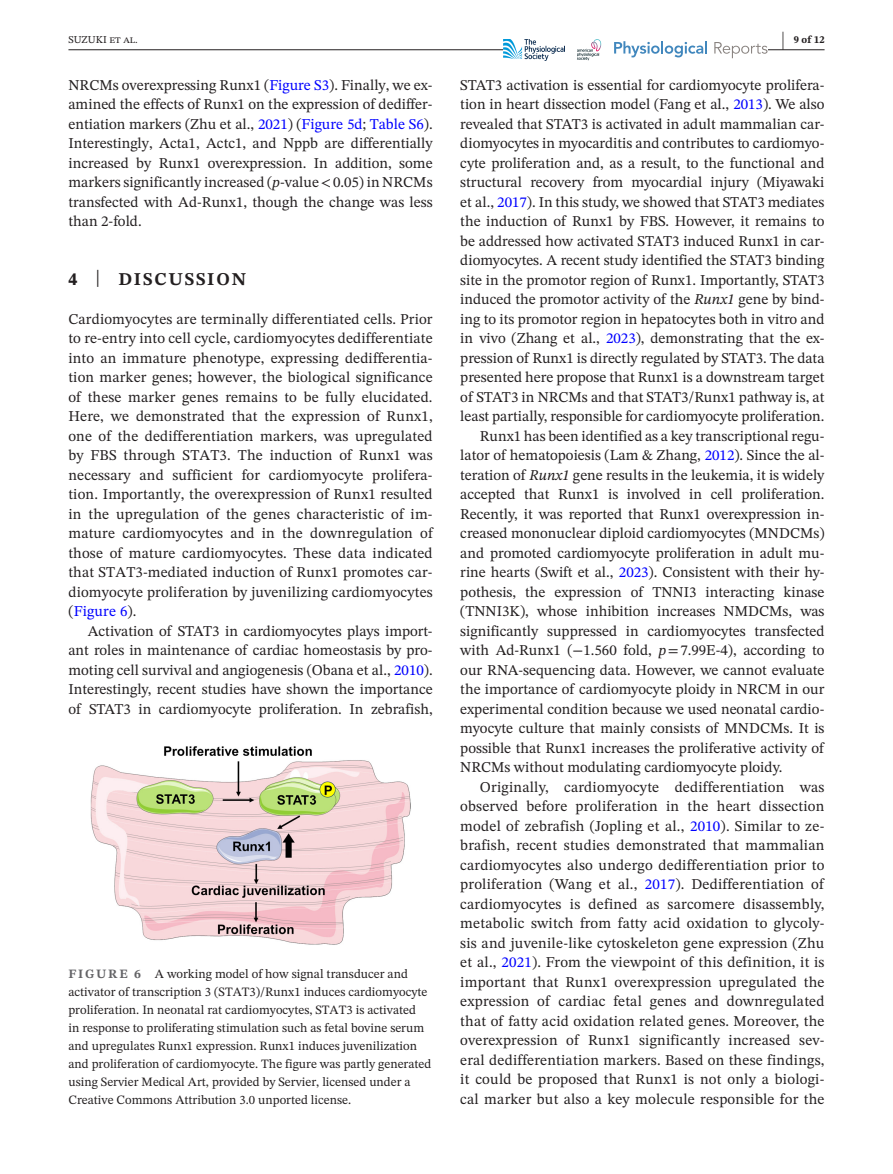
<style>
.page{position:relative;width:893px;height:1174px;background:#fff}
.page>*{position:absolute;margin:0;border:0;box-sizing:border-box;transform-origin:0 0}
.t1{font:700 21px "STIX Two Text";color:#231f20;scale:.42 1}
.t2{font:700 18px "STIX Two Text";letter-spacing:.1em;color:#231f20}
.t3{font:15px/19.5px "STIX Two Text";color:#231f20;text-align:justify}
.t4{font:12.75px/18px "STIX Two Text";color:#231f20}
.t5{font:10.5px "STIX Two Text";color:#231f20}
.t6{font:700 10.5px "STIX Two Text";color:#231f20}
.s1{color:#00f}
.s2{font-style:italic}
.s3{font-family:"STIX"}
.s4{font-weight:400;font-size:23.7px}
.s5{font-weight:700;color:#636366}
</style>
<div class="page">
<hr style="left:68px;top:49px;width:756px;height:1px;background:#231f20">
<div style="left:503px;top:39px;width:264px;height:21px;background:#fff"></div>
<svg style="left:577px;top:39px;width:24px;height:21px"></svg>
<img style="left:503px;top:39px;width:62px;height:21px">
<svg style="left:614px;top:41px;width:93px;height:16px"></svg>
<svg style="left:714px;top:42px;width:53px;height:16px"></svg>
<img style="left:90px;top:746px;width:321px;height:199px">
<h1 class="t1" style="left:782px;top:24px;width:8px">|</h1>
<p class="t5" style="left:68px;top:32px;width:71px">SUZUKI et al.</p>
<p class="t6" style="left:794px;top:32px;width:32px">9 of 12</p>
<p class="t3" style="left:68px;top:75px;width:366px">NRCMs overexpressing Runx1 (<span class="s1">Figure S3</span>). Finally, we ex&shy;amined the effects of Runx1 on the expression of dediffer&shy;entiation markers (Zhu et al., <span class="s1">2021</span>) (<span class="s1">Figure 5d</span>; <span class="s1">Table S6</span>).<br>Interestingly, Acta1, Actc1, and Nppb are differentially increased by Runx1 overexpression. In addition, some markers significantly increased (<span class="s2">p</span>-value<span class="s3">&lt;</span>0.05) in NRCMs transfected with Ad-Runx1, though the change was less than 2-fold.</p>
<p class="t3" style="left:460px;top:75px;width:366px">STAT3 activation is essential for cardiomyocyte prolifera-</p>
<p class="t3" style="left:460px;top:94px;width:366px">tion in heart dissection model (Fang et al., <span class="s1">2013</span>). We also</p>
<p class="t3" style="left:460px;top:114px;width:366px">revealed that STAT3 is activated in adult mammalian car-</p>
<p class="t3" style="left:460px;top:133px;width:366px">diomyocytes in myocarditis and contributes to cardiomyo-</p>
<p class="t3" style="left:460px;top:153px;width:366px">cyte proliferation and, as a result, to the functional and</p>
<p class="t3" style="left:460px;top:172px;width:366px">structural recovery from myocardial injury (Miyawaki</p>
<p class="t3" style="left:460px;top:192px;width:366px">et al., <span class="s1">2017</span>). In this study, we showed that STAT3 mediates</p>
<p class="t3" style="left:460px;top:211px;width:366px">the induction of Runx1 by FBS. However, it remains to</p>
<p class="t3" style="left:460px;top:231px;width:366px">be addressed how activated STAT3 induced Runx1 in car-</p>
<p class="t3" style="left:460px;top:250px;width:366px">diomyocytes. A recent study identified the STAT3 binding</p>
<p class="t3" style="left:460px;top:270px;width:366px">site in the promotor region of Runx1. Importantly, STAT3</p>
<p class="t3" style="left:460px;top:289px;width:366px">induced the promotor activity of the <span class="s2">Runx1</span> gene by bind-</p>
<p class="t3" style="left:460px;top:309px;width:366px">ing to its promotor region in hepatocytes both in vitro and</p>
<p class="t3" style="left:460px;top:328px;width:366px">in vivo (Zhang et al., <span class="s1">2023</span>), demonstrating that the ex-</p>
<p class="t3" style="left:460px;top:348px;width:366px">pression of Runx1 is directly regulated by STAT3. The data</p>
<p class="t3" style="left:460px;top:367px;width:366px">presented here propose that Runx1 is a downstream target</p>
<p class="t3" style="left:460px;top:387px;width:366px">of STAT3 in NRCMs and that STAT3/Runx1 pathway is, at</p>
<p class="t3" style="left:460px;top:406px;width:366px">least partially, responsible for cardiomyocyte proliferation.</p>
<p class="t3" style="left:480px;top:426px;width:346px">Runx1 has been identified as a key transcriptional regu-</p>
<p class="t3" style="left:460px;top:445px;width:366px">lator of hematopoiesis (Lam &amp; Zhang, <span class="s1">2012</span>). Since the al-</p>
<p class="t3" style="left:460px;top:465px;width:366px">teration of <span class="s2">Runx1</span> gene results in the leukemia, it is widely</p>
<p class="t3" style="left:460px;top:484px;width:366px">accepted that Runx1 is involved in cell proliferation.</p>
<p class="t3" style="left:460px;top:504px;width:366px">Recently, it was reported that Runx1 overexpression in-</p>
<p class="t3" style="left:460px;top:523px;width:366px">creased mononuclear diploid cardiomyocytes (MNDCMs)</p>
<p class="t3" style="left:460px;top:543px;width:366px">and promoted cardiomyocyte proliferation in adult mu-</p>
<p class="t3" style="left:460px;top:562px;width:366px">rine hearts (Swift et al., <span class="s1">2023</span>). Consistent with their hy-</p>
<p class="t3" style="left:460px;top:582px;width:366px">pothesis, the expression of TNNI3 interacting kinase</p>
<p class="t3" style="left:460px;top:601px;width:366px">(TNNI3K), whose inhibition increases NMDCMs, was</p>
<p class="t3" style="left:460px;top:621px;width:366px">significantly suppressed in cardiomyocytes transfected</p>
<p class="t3" style="left:460px;top:640px;width:366px">with Ad-Runx1 (−1.560 fold, <span class="s2">p</span><span class="s3">=</span>7.99E-4), according to</p>
<p class="t3" style="left:460px;top:660px;width:366px">our RNA-sequencing data. However, we cannot evaluate</p>
<p class="t3" style="left:460px;top:679px;width:366px">the importance of cardiomyocyte ploidy in NRCM in our</p>
<p class="t3" style="left:460px;top:699px;width:366px">experimental condition because we used neonatal cardio-</p>
<p class="t3" style="left:460px;top:718px;width:366px">myocyte culture that mainly consists of MNDCMs. It is</p>
<p class="t3" style="left:460px;top:738px;width:365px">possible that Runx1 increases the proliferative activity of</p>
<p class="t3" style="left:460px;top:757px;width:324px">NRCMs without modulating cardiomyocyte ploidy.</p>
<p class="t3" style="left:480px;top:777px;width:346px">Originally, cardiomyocyte dedifferentiation was</p>
<p class="t3" style="left:460px;top:796px;width:366px">observed before proliferation in the heart dissection</p>
<p class="t3" style="left:460px;top:816px;width:366px">model of zebrafish (Jopling et al., <span class="s1">2010</span>). Similar to ze-</p>
<p class="t3" style="left:460px;top:835px;width:366px">brafish, recent studies demonstrated that mammalian</p>
<p class="t3" style="left:460px;top:855px;width:366px">cardiomyocytes also undergo dedifferentiation prior to</p>
<p class="t3" style="left:460px;top:874px;width:365px">proliferation (Wang et al., <span class="s1">2017</span>). Dedifferentiation of</p>
<p class="t3" style="left:460px;top:894px;width:366px">cardiomyocytes is defined as sarcomere disassembly,</p>
<p class="t3" style="left:460px;top:913px;width:366px">metabolic switch from fatty acid oxidation to glycoly-</p>
<p class="t3" style="left:460px;top:933px;width:366px">sis and juvenile-like cytoskeleton gene expression (Zhu</p>
<p class="t3" style="left:460px;top:952px;width:366px">et al., <span class="s1">2021</span>). From the viewpoint of this definition, it is</p>
<p class="t3" style="left:460px;top:972px;width:366px">important that Runx1 overexpression upregulated the</p>
<p class="t3" style="left:460px;top:991px;width:366px">expression of cardiac fetal genes and downregulated</p>
<p class="t3" style="left:460px;top:1011px;width:366px">that of fatty acid oxidation related genes. Moreover, the</p>
<p class="t3" style="left:460px;top:1030px;width:366px">overexpression of Runx1 significantly increased sev-</p>
<p class="t3" style="left:460px;top:1050px;width:366px">eral dedifferentiation markers. Based on these findings,</p>
<p class="t3" style="left:460px;top:1069px;width:366px">it could be proposed that Runx1 is not only a biologi-</p>
<p class="t3" style="left:460px;top:1089px;width:366px">cal marker but also a key molecule responsible for the</p>
<p class="t2" style="left:68px;top:266px;width:179px">4 <span class="s4">|</span> DISCUSSION</p>
<p class="t3" style="left:68px;top:309px;width:366px">Cardiomyocytes are terminally differentiated cells. Prior to re-entry into cell cycle, cardiomyocytes dedifferentiate into an immature phenotype, expressing dedifferentia&shy;tion marker genes; however, the biological significance of these marker genes remains to be fully elucidated.<br>Here, we demonstrated that the expression of Runx1, one of the dedifferentiation markers, was upregulated by FBS through STAT3. The induction of Runx1 was necessary and sufficient for cardiomyocyte prolifera&shy;tion. Importantly, the overexpression of Runx1 resulted in the upregulation of the genes characteristic of im&shy;mature cardiomyocytes and in the downregulation of those of mature cardiomyocytes. These data indicated that STAT3-mediated induction of Runx1 promotes car&shy;diomyocyte proliferation by juvenilizing cardiomyocytes (<span class="s1">Figure 6</span>).</p>
<p class="t3" style="left:68px;top:621px;width:366px;text-indent:20px">Activation of STAT3 in cardiomyocytes plays import&shy;ant roles in maintenance of cardiac homeostasis by pro&shy;moting cell survival and angiogenesis (Obana et al., <span class="s1">2010</span>).<br>Interestingly, recent studies have shown the importance of STAT3 in cardiomyocyte proliferation. In zebrafish,</p>
<p class="t4" style="left:68px;top:964px;width:364px"><span class="s5">FIGURE 6</span> A working model of how signal transducer and activator of transcription 3 (STAT3)/Runx1 induces cardiomyocyte proliferation. In neonatal rat cardiomyocytes, STAT3 is activated<br>in response to proliferating stimulation such as fetal bovine serum and upregulates Runx1 expression. Runx1 induces juvenilization and proliferation of cardiomyocyte. The figure was partly generated using Servier Medical Art, provided by Servier, licensed under a Creative Commons Attribution 3.0 unported license.</p>
</div>
